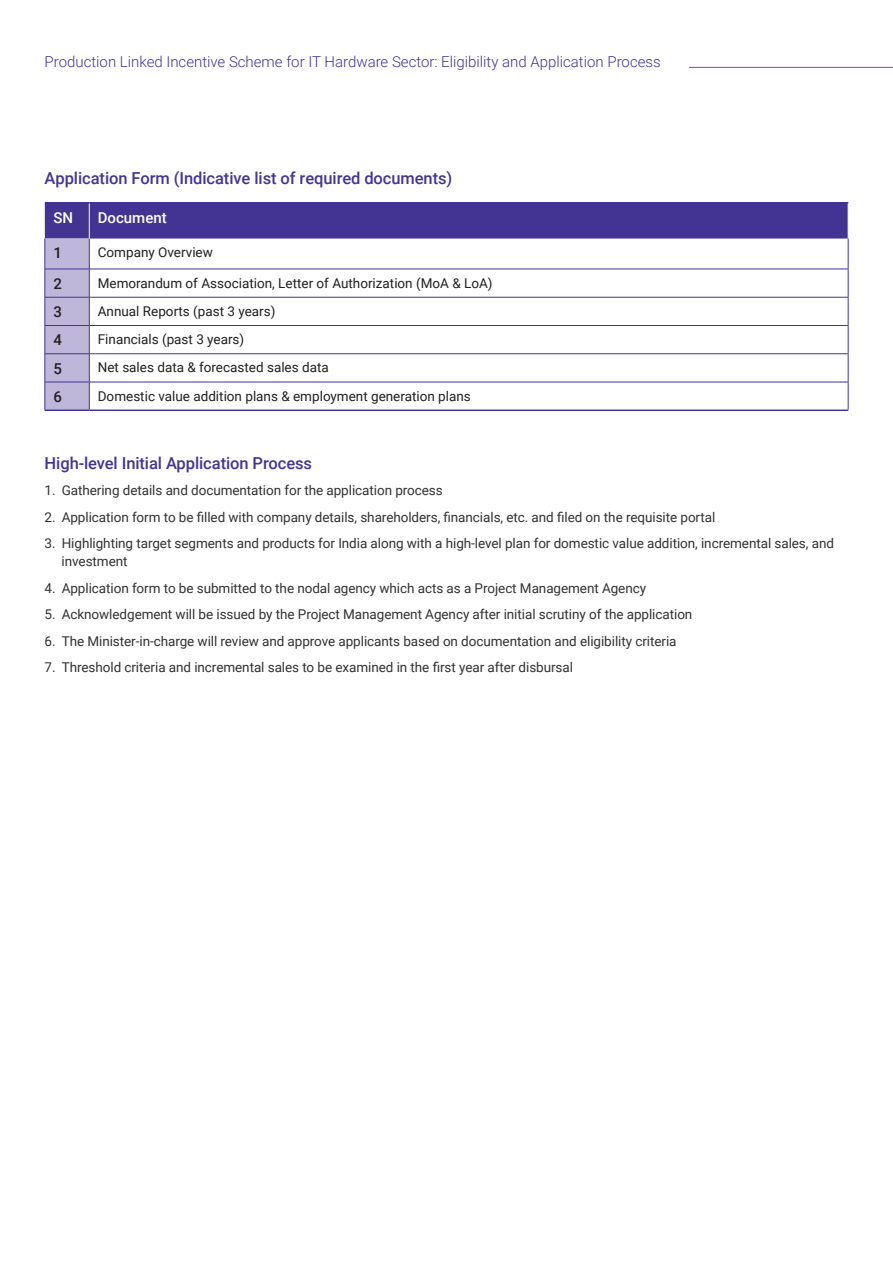
<style>
.page{position:relative;width:893px;height:1263px;background:#fff}
.page>*{position:absolute;margin:0;border:0;box-sizing:border-box;transform-origin:0 0}
.t1{font:500 16.5px "Roboto";letter-spacing:-.005em;color:#463494}
.t2{font:300 15px "Roboto";color:#433494}
.t3{font:500 15px "Roboto";color:#fff}
.t4{font:500 15px "Roboto";color:#231f20}
.t5{font:13.5px/18px "Roboto";letter-spacing:-.005em;color:#323232}
.t6{font:13.5px "Roboto";color:#231f20}
</style>
<div class="page">
<hr style="left:689px;top:67px;width:204px;height:1px;background:#a43d96">
<hr style="left:45px;top:202px;width:44px;height:1px;background:#433494">
<hr style="left:89px;top:202px;width:759px;height:1px;background:#433494">
<hr style="left:45px;top:409px;width:44px;height:2px;background:#433494">
<hr style="left:89px;top:409px;width:759px;height:2px;background:#433494">
<svg style="left:45px;top:203px;width:804px;height:207px"></svg>
<p class="t2" style="left:45px;top:51px;width:617px">Production Linked Incentive Scheme for IT Hardware Sector: Eligibility and Application Process</p>
<p class="t1" style="left:45px;top:167px;width:409px">Application Form (Indicative list of required documents)</p>
<p class="t3" style="left:53px;top:207px;width:21px">SN</p>
<p class="t3" style="left:98px;top:207px;width:70px">Document</p>
<p class="t4" style="left:53px;top:242px;width:10px">1</p>
<p class="t6" style="left:98px;top:243px;width:117px">Company Overview</p>
<p class="t4" style="left:53px;top:273px;width:10px">2</p>
<p class="t6" style="left:98px;top:273px;width:396px">Memorandum of Association, Letter of Authorization (MoA &amp; LoA)</p>
<p class="t4" style="left:53px;top:301px;width:10px">3</p>
<p class="t6" style="left:98px;top:302px;width:179px">Annual Reports (past 3 years)</p>
<p class="t4" style="left:53px;top:329px;width:10px">4</p>
<p class="t6" style="left:98px;top:330px;width:148px">Financials (past 3 years)</p>
<p class="t4" style="left:53px;top:358px;width:10px">5</p>
<p class="t6" style="left:98px;top:358px;width:233px">Net sales data &amp; forecasted sales data</p>
<p class="t4" style="left:53px;top:386px;width:10px">6</p>
<p class="t6" style="left:98px;top:386px;width:375px">Domestic value addition plans &amp; employment generation plans</p>
<p class="t1" style="left:45px;top:451px;width:269px">High-level Initial Application Process</p>
<p class="t5" style="left:45px;top:481px;width:400px">1. Gathering details and documentation for the application process</p>
<p class="t5" style="left:45px;top:507px;width:672px">2. Application form to be filled with company details, shareholders, financials, etc. and filed on the requisite portal</p>
<p class="t5" style="left:62px;top:534px;width:774px;text-indent:-17px">3. Highlighting target segments and products for India along with a high-level plan for domestic value addition, incremental sales, and investment</p>
<p class="t5" style="left:45px;top:578px;width:603px">4. Application form to be submitted to the nodal agency which acts as a Project Management Agency</p>
<p class="t5" style="left:45px;top:605px;width:649px">5. Acknowledgement will be issued by the Project Management Agency after initial scrutiny of the application</p>
<p class="t5" style="left:45px;top:631px;width:633px">6. The Minister-in-charge will review and approve applicants based on documentation and eligibility criteria</p>
<p class="t5" style="left:45px;top:658px;width:530px">7. Threshold criteria and incremental sales to be examined in the first year after disbursal</p>
</div>
